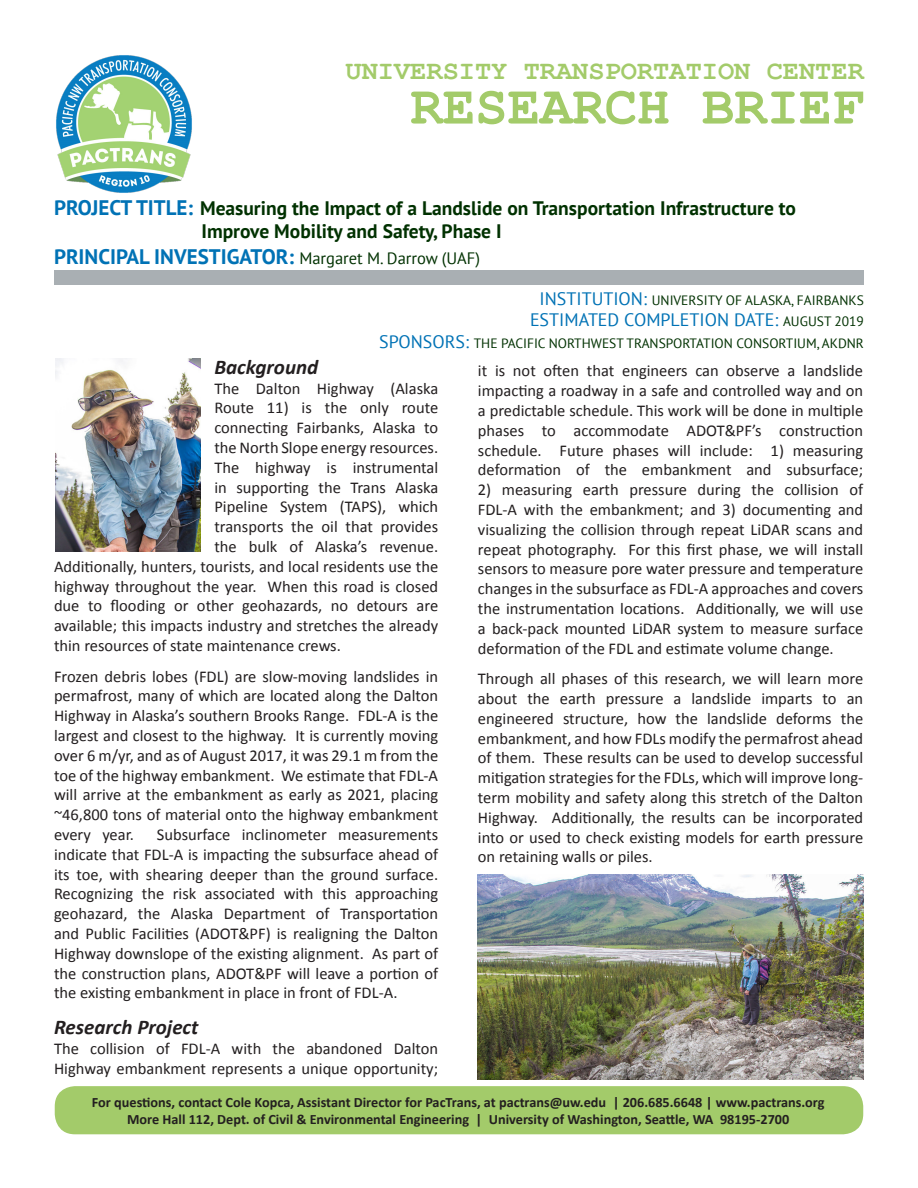
<style>
.page{position:relative;width:918px;height:1188px;background:#fff}
.page>*{position:absolute;margin:0;border:0;box-sizing:border-box;transform-origin:0 0}
.t1{font:700 54px "Courier New";color:#a3cb6a}
.t2{font:700 27px "Courier New";color:#a3cb6a}
.t3{font:700 21px "PT Sans";color:#0072b5}
.t4{font:italic 700 21px "Calibri";color:#231f20}
.t5{font:700 19.5px/23.4px "PT Sans";color:#003100}
.t6{font:18px "PT Sans";color:#0072b5}
.t7{font:16.5px/19.8px "Calibri";color:#231f20;text-align:justify}
.t8{font:700 14.25px "Calibri";color:#231f20}
.t9{font:13.5px "PT Sans";color:#003100}
.s1{font-size:21px;color:#0072b5}
.s2{font-weight:400;font-size:16.5px;color:#003100}
.s3{font-size:18px;color:#0072b5}
.s4{font-size:13.5px;color:#003100}
</style>
<div class="page">
<div style="left:54px;top:270px;width:810px;height:14px;background:#a9afb3"></div>
<img style="left:56px;top:55px;width:136px;height:138px">
<div style="left:55px;top:1086px;width:808px;height:48px;background:#a3cb6a;border-radius:20px"></div>
<img style="left:477px;top:874px;width:386px;height:206px">
<img style="left:55px;top:358px;width:146px;height:194px">
<p class="t2" style="left:346px;top:53px;width:520px">UNIVERSITY TRANSPORTATION CENTER</p>
<p class="t1" style="left:410px;top:73px;width:455px">RESEARCH BRIEF</p>
<p class="t5" style="left:201px;top:196px;width:596px;text-indent:-147px"><span class="s1">PROJECT TITLE:</span> Measuring the Impact of a Landslide on Transportation Infrastructure to<br>Improve Mobility and Safety, Phase I</p>
<p class="t3" style="left:54px;top:242px;width:428px">PRINCIPAL INVESTIGATOR: <span class="s2">Margaret M. Darrow (UAF)</span></p>
<p class="t9" style="left:540px;top:291px;width:326px"><span class="s3">INSTITUTION:</span> UNIVERSITY OF ALASKA, FAIRBANKS</p>
<p class="t6" style="left:530px;top:309px;width:335px">ESTIMATED COMPLETION DATE: <span class="s4">AUGUST 2019</span></p>
<p class="t9" style="left:379px;top:335px;width:486px"><span class="s3">SPONSORS:</span> THE PACIFIC NORTHWEST TRANSPORTATION CONSORTIUM, AKDNR</p>
<p class="t4" style="left:214px;top:353px;width:105px">Background</p>
<p class="t7" style="left:214px;top:378px;width:225px">The Dalton Highway (Alaska</p>
<p class="t7" style="left:214px;top:398px;width:225px">Route 11) is the only route</p>
<p class="t7" style="left:214px;top:418px;width:225px">connecting Fairbanks, Alaska to</p>
<p class="t7" style="left:214px;top:438px;width:225px">the North Slope energy resources.</p>
<p class="t7" style="left:214px;top:457px;width:225px">The highway is instrumental</p>
<p class="t7" style="left:214px;top:477px;width:225px">in supporting the Trans Alaska</p>
<p class="t7" style="left:214px;top:497px;width:225px">Pipeline System (TAPS), which</p>
<p class="t7" style="left:214px;top:517px;width:225px">transports the oil that provides</p>
<p class="t7" style="left:214px;top:537px;width:225px">the bulk of Alaska’s revenue.</p>
<p class="t7" style="left:54px;top:556px;width:386px">Additionally, hunters, tourists, and local residents use the</p>
<p class="t7" style="left:54px;top:576px;width:386px">highway throughout the year. When this road is closed</p>
<p class="t7" style="left:54px;top:596px;width:386px">due to flooding or other geohazards, no detours are</p>
<p class="t7" style="left:54px;top:616px;width:386px">available; this impacts industry and stretches the already</p>
<p class="t7" style="left:54px;top:636px;width:288px">thin resources of state maintenance crews.</p>
<p class="t7" style="left:54px;top:666px;width:386px">Frozen debris lobes (FDL) are slow-moving landslides in permafrost, many of which are located along the Dalton Highway in Alaska’s southern Brooks Range. FDL-A is the largest and closest to the highway. It is currently moving over 6 m/yr, and as of August 2017, it was 29.1 m from the toe of the highway embankment. We estimate that FDL-A will arrive at the embankment as early as 2021, placing ~46,800 tons of material onto the highway embankment every year.</p>
<p class="t7" style="left:54px;top:825px;width:386px;text-indent:103px">Subsurface inclinometer measurements indicate that FDL-A is impacting the subsurface ahead of its toe, with shearing deeper than the ground surface.<br>Recognizing the risk associated with this approaching geohazard, the Alaska Department of Transportation and Public Facilities (ADOT&amp;PF) is realigning the Dalton Highway downslope of the existing alignment. As part of the construction plans, ADOT&amp;PF will leave a portion of the existing embankment in place in front of FDL-A.</p>
<p class="t4" style="left:54px;top:1014px;width:146px">Research Project</p>
<p class="t7" style="left:54px;top:1039px;width:386px">The collision of FDL-A with the abandoned Dalton<br>Highway embankment represents a unique opportunity;</p>
<p class="t7" style="left:478px;top:361px;width:387px">it is not often that engineers can observe a landslide impacting a roadway in a safe and controlled way and on a predictable schedule. This work will be done in multiple phases to accommodate ADOT&amp;PF’s construction schedule. Future phases will include: 1) measuring deformation of the embankment and subsurface;</p>
<p class="t7" style="left:478px;top:480px;width:387px">2) measuring earth pressure during the collision of FDL-A with the embankment; and 3) documenting and visualizing the collision through repeat LiDAR scans and repeat photography. For this first phase, we will install sensors to measure pore water pressure and temperature changes in the subsurface as FDL-A approaches and covers the instrumentation locations. Additionally, we will use a back-pack mounted LiDAR system to measure surface deformation of the FDL and estimate volume change.</p>
<p class="t7" style="left:478px;top:669px;width:387px">Through all phases of this research, we will learn more about the earth pressure a landslide imparts to an engineered structure, how the landslide deforms the embankment, and how FDLs modify the permafrost ahead of them. These results can be used to develop successful mitigation strategies for the FDLs, which will improve long&shy;term mobility and safety along this stretch of the Dalton Highway. Additionally, the results can be incorporated into or used to check existing models for earth pressure on retaining walls or piles.</p>
<p class="t8" style="left:92px;top:1093px;width:734px">For questions, contact Cole Kopca, Assistant Director for PacTrans, at pactrans@uw.edu | 206.685.6648 | www.pactrans.org</p>
<p class="t8" style="left:127px;top:1110px;width:664px">More Hall 112, Dept. of Civil &amp; Environmental Engineering | University of Washington, Seattle, WA 98195-2700</p>
</div>
